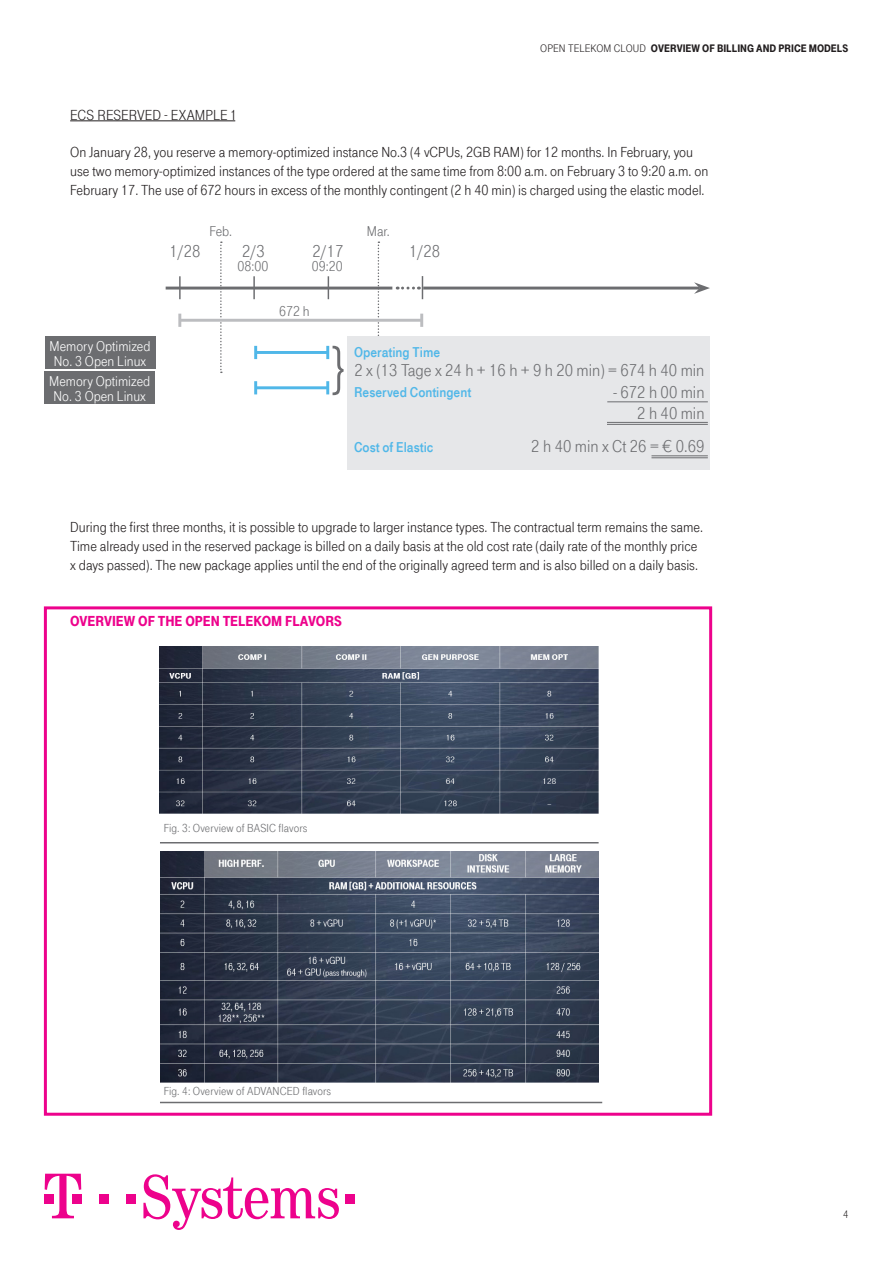
<style>
.page{position:relative;width:893px;height:1263px;background:#fff}
.page>*{position:absolute;margin:0;border:0;box-sizing:border-box;transform-origin:0 0}
.t1{font:58.8px "Tele Grotesk Norm";color:#6c6d70}
.t2{font:17.7px/21.1px "Tele Grotesk Norm";color:#6c6d70;text-align:right}
.Bildunterschrift{font:15px/18.8px "Tele Grotesk Norm";color:#231f20}
.Bildunterschrift-2{font:900 15px "Tele Grotesk Headline";color:#ed028c}
.Bildunterschrift-3{font:15px "Tele Grotesk Headline";color:#231f20}
.t3{font:14.7px/14.7px "Tele Grotesk Norm";color:#fff}
.t4{font:14.7px "Tele Grotesk Fett";color:#50b7e8}
.t5{font:14.7px "Tele Grotesk Norm";color:#6c6d70}
.Bildunterschrift2{font:12px "Tele Grotesk Norm";letter-spacing:.01em;color:#6c6d70}
.t6{font:900 11.25px "Tele Grotesk Headline";color:#231f20}
.t7{font:11.25px "Tele Grotesk Norm";color:#231f20}
.s1{font-weight:400}
</style>
<div class="page">
<div style="left:99px;top:1194px;width:9px;height:9px;background:#ed028c"></div>
<div style="left:126px;top:1194px;width:9px;height:9px;background:#ed028c"></div>
<svg style="left:45px;top:1174px;width:36px;height:44px"></svg>
<svg style="left:143px;top:1174px;width:196px;height:56px"></svg>
<div style="left:346px;top:1194px;width:9px;height:9px;background:#ed028c"></div>
<hr style="left:70px;top:120px;width:165px;height:1px;background:#231f20">
<hr style="left:423px;top:287px;width:277px;height:2px;background:#6c6d70">
<svg style="left:694px;top:282px;width:16px;height:12px"></svg>
<hr style="left:179px;top:276px;width:2px;height:23px;background:#6c6d70">
<hr style="left:253px;top:276px;width:2px;height:23px;background:#6c6d70">
<svg style="left:328px;top:276px;width:1px;height:23px"></svg>
<div style="left:45px;top:336px;width:110px;height:32px;background:#6c6d70"></div>
<div style="left:45px;top:372px;width:110px;height:32px;background:#6c6d70"></div>
<svg style="left:220px;top:242px;width:2px;height:131px"></svg>
<svg style="left:378px;top:242px;width:1px;height:94px"></svg>
<hr style="left:256px;top:351px;width:72px;height:3px;background:#50b7e8">
<svg style="left:254px;top:346px;width:3px;height:13px"></svg>
<svg style="left:326px;top:346px;width:3px;height:13px"></svg>
<hr style="left:180px;top:319px;width:242px;height:3px;background:#bcbdc0">
<svg style="left:178px;top:314px;width:3px;height:13px"></svg>
<svg style="left:420px;top:314px;width:3px;height:13px"></svg>
<hr style="left:256px;top:386px;width:72px;height:3px;background:#50b7e8">
<svg style="left:254px;top:381px;width:3px;height:13px"></svg>
<svg style="left:326px;top:381px;width:3px;height:13px"></svg>
<hr style="left:166px;top:287px;width:226px;height:2px;background:#6c6d70">
<svg style="left:397px;top:276px;width:26px;height:23px"></svg>
<div style="left:347px;top:336px;width:363px;height:134px;background:#e6e7e9"></div>
<hr style="left:607px;top:401px;width:101px;height:1px;background:#6c6d70">
<hr style="left:607px;top:422px;width:101px;height:1px;background:#6c6d70">
<hr style="left:607px;top:424px;width:101px;height:1px;background:#6c6d70">
<hr style="left:651px;top:455px;width:57px;height:1px;background:#6c6d70">
<hr style="left:651px;top:457px;width:57px;height:1px;background:#6c6d70">
<div style="left:44px;top:606px;width:668px;height:510px;border:3px solid #ed028c"></div>
<img style="left:160px;top:646px;width:439px;height:167px">
<img style="left:160px;top:851px;width:439px;height:232px">
<hr style="left:160px;top:842px;width:439px;height:1px;background:#6c6d70">
<hr style="left:160px;top:1102px;width:442px;height:1px;background:#6c6d70">
<p class="t6" style="left:540px;top:42px;width:309px"><span class="s1">OPEN TELEKOM CLOUD</span> OVERVIEW OF BILLING AND PRICE MODELS</p>
<p class="Bildunterschrift-3" style="left:70px;top:106px;width:9px">ECS</p>
<p class="Bildunterschrift-3" style="left:98px;top:106px;width:9px">RESERVED</p>
<p class="Bildunterschrift-3" style="left:164px;top:106px;width:32px">- EXAMPLE</p>
<p class="Bildunterschrift-3" style="left:231px;top:106px;width:6px">1</p>
<p class="Bildunterschrift" style="left:70px;top:143px;width:640px">On January 28, you reserve a memory-optimized instance No.3 (4 vCPUs, 2GB RAM) for 12 months. In February, you use two memory-optimized instances of the type ordered at the same time from 8:00 a.m. on February 3 to 9:20 a.m. on<br>February 17. The use of 672 hours in excess of the monthly contingent (2 h 40 min) is charged using the elastic model.</p>
<p class="t5" style="left:210px;top:223px;width:24px">Feb.</p>
<p class="t5" style="left:367px;top:223px;width:24px">Mar.</p>
<p class="t2" style="left:169px;top:241px;width:33px">1/28</p>
<p class="t2" style="left:242px;top:241px;width:24px">2/3</p>
<p class="t2" style="left:312px;top:241px;width:33px">2/17</p>
<p class="t2" style="left:409px;top:241px;width:33px">1/28</p>
<p class="t5" style="left:237px;top:258px;width:32px">08:00</p>
<p class="t5" style="left:312px;top:258px;width:32px">09:20</p>
<p class="t3" style="left:50px;top:339px;width:103px">Memory Optimized<br>No. 3 Open Linux</p>
<p class="t3" style="left:49px;top:374px;width:103px">Memory Optimized<br>No. 3 Open Linux</p>
<p class="t5" style="left:279px;top:303px;width:32px">672 h</p>
<p class="t1" style="left:330px;top:333px;width:16px">}</p>
<p class="t4" style="left:354px;top:344px;width:88px">Operating Time</p>
<p class="t2" style="left:354px;top:360px;width:351px">2 x (13 Tage x 24 h + 16 h + 9 h 20 min) = 674 h 40 min</p>
<p class="t2" style="left:614px;top:381px;width:92px">- 672 h 00 min<br>2 h 40 min</p>
<p class="t4" style="left:354px;top:384px;width:119px">Reserved Contingent</p>
<p class="t4" style="left:354px;top:439px;width:81px">Cost of Elastic</p>
<p class="t2" style="left:531px;top:436px;width:175px">2 h 40 min x Ct 26 = € 0.69</p>
<p class="Bildunterschrift" style="left:70px;top:518px;width:634px">During the first three months, it is possible to upgrade to larger instance types. The contractual term remains the same.<br>Time already used in the reserved package is billed on a daily basis at the old cost rate (daily rate of the monthly price x days passed). The new package applies until the end of the originally agreed term and is also billed on a daily basis.</p>
<p class="Bildunterschrift-2" style="left:70px;top:613px;width:256px">OVERVIEW OF THE OPEN TELEKOM FLAVORS</p>
<p class="Bildunterschrift2" style="left:164px;top:822px;width:145px">Fig. 3: Overview of BASIC flavors</p>
<p class="Bildunterschrift2" style="left:164px;top:1084px;width:169px">Fig. 4: Overview of ADVANCED flavors</p>
<p class="t7" style="left:843px;top:1208px;width:7px">4</p>
</div>
